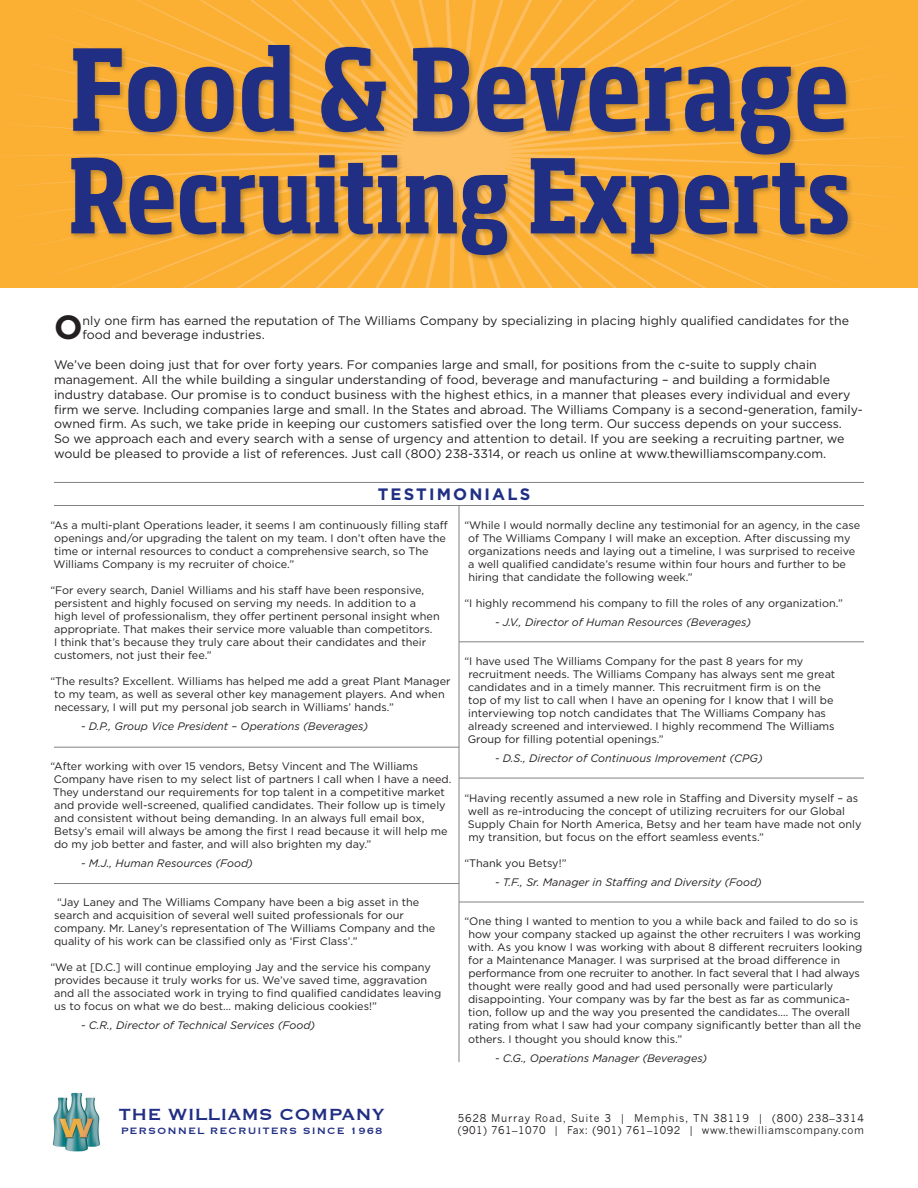
<style>
.page{position:relative;width:918px;height:1188px;background:#fff}
.page>*{position:absolute;margin:0;border:0;box-sizing:border-box;transform-origin:0 0}
.t1{font:700 condensed 111px "Soho Std";letter-spacing:.005em;color:#202e84}
.t2{font:700 condensed 101.25px "Soho Std";color:#202e84}
.t3{font:700 33.6px "Gotham";color:#231f20}
.t4{font:21px "Copperplate";color:#202e84}
.t5{font:700 16.5px "Gotham";letter-spacing:.13em;color:#202e84}
.t6{font:12.3px/14.9px "Gotham";color:#231f20}
.t7{font:12px "Copperplate";letter-spacing:.08em;color:#202e84}
.t8{font:10.8px/13px "Gotham";color:#231f20}
.t9{font:italic 10.8px "Gotham";color:#231f20}
.t10{font:10.5px "News Gothic";letter-spacing:.045em;color:#231f20}
.t11{font:10.5px "News Gothic";letter-spacing:.07em;color:#231f20}
</style>
<div class="page">
<svg style="left:0;top:0;width:918px;height:288px;background:#fbb036"></svg>
<div style="left:69px;top:43px;width:785px;height:219px;background:#231f20;opacity:.3"></div>
<img style="left:52px;top:1092px;width:48px;height:60px">
<hr style="left:54px;top:747px;width:405px;height:1px;background:#808285">
<hr style="left:54px;top:883px;width:405px;height:1px;background:#808285">
<hr style="left:459px;top:641px;width:405px;height:1px;background:#808285">
<hr style="left:54px;top:505px;width:810px;height:1px;background:#808285">
<hr style="left:54px;top:482px;width:810px;height:1px;background:#808285">
<hr style="left:459px;top:778px;width:405px;height:1px;background:#808285">
<hr style="left:459px;top:902px;width:405px;height:1px;background:#808285">
<hr style="left:459px;top:505px;width:1px;height:557px;background:#808285">
<p class="t1" style="left:70px;top:19px;width:780px">Food &amp; Beverage</p>
<p class="t2" style="left:68px;top:131px;width:784px">Recruiting Experts</p>
<p class="t3" style="left:54px;top:308px;width:30px">O</p>
<p class="t6" style="left:83px;top:313px;width:768px">nly one firm has earned the reputation of The Williams Company by specializing in placing highly qualified candidates for the food and beverage industries.</p>
<p class="t6" style="left:54px;top:357px;width:810px">We’ve been doing just that for over forty years. For companies large and small, for positions from the c-suite to supply chain management. All the while building a singular understanding of food, beverage and manufacturing – and building a formidable industry database. Our promise is to conduct business with the highest ethics, in a manner that pleases every individual and every firm we serve. Including companies large and small. In the States and abroad. The Williams Company is a second-generation, family&shy;owned firm. As such, we take pride in keeping our customers satisfied over the long term. Our success depends on your success.<br>So we approach each and every search with a sense of urgency and attention to detail. If you are seeking a recruiting partner, we would be pleased to provide a list of references. Just call (800) 238-3314, or reach us online at www.thewilliamscompany.com.</p>
<p class="t5" style="left:378px;top:484px;width:154px">TESTIMONIALS</p>
<p class="t8" style="left:50px;top:518px;width:399px">“As a multi-plant Operations leader, it seems I am continuously filling staff openings and/or upgrading the talent on my team. I don’t often have the time or internal resources to conduct a comprehensive search, so The Williams Company is my recruiter of choice.”</p>
<p class="t8" style="left:54px;top:583px;width:387px;text-indent:-4px">“For every search, Daniel Williams and his staff have been responsive, persistent and highly focused on serving my needs. In addition to a high level of professionalism, they offer pertinent personal insight when appropriate. That makes their service more valuable than competitors.<br>I think that’s because they truly care about their candidates and their customers, not just their fee.”</p>
<p class="t8" style="left:54px;top:675px;width:398px;text-indent:-4px">“The results? Excellent. Williams has helped me add a great Plant Manager to my team, as well as several other key management players. And when necessary, I will put my personal job search in Williams’ hands.”</p>
<p class="t9" style="left:81px;top:721px;width:289px">- D.P., Group Vice President – Operations (Beverages)</p>
<p class="t8" style="left:50px;top:759px;width:403px">“After working with over 15 vendors, Betsy Vincent and The Williams Company have risen to my select list of partners I call when I have a need.<br>They understand our requirements for top talent in a competitive market and provide well-screened, qualified candidates. Their follow up is timely and consistent without being demanding. In an always full email box, Betsy’s email will always be among the first I read because it will help me do my job better and faster, and will also brighten my day.”</p>
<p class="t9" style="left:81px;top:857px;width:173px">- M.J., Human Resources (Food)</p>
<p class="t8" style="left:54px;top:895px;width:383px">“Jay Laney and The Williams Company have been a big asset in the search and acquisition of several well suited professionals for our company. Mr. Laney’s representation of The Williams Company and the quality of his work can be classified only as ‘First Class’.”</p>
<p class="t8" style="left:54px;top:961px;width:389px;text-indent:-4px">“We at [D.C.] will continue employing Jay and the service his company provides because it truly works for us. We’ve saved time, aggravation and all the associated work in trying to find qualified candidates leaving us to focus on what we do best… making delicious cookies!”</p>
<p class="t9" style="left:81px;top:1020px;width:236px">- C.R., Director of Technical Services (Food)</p>
<p class="t8" style="left:468px;top:518px;width:394px;text-indent:-4px">“While I would normally decline any testimonial for an agency, in the case of The Williams Company I will make an exception. After discussing my organizations needs and laying out a timeline, I was surprised to receive a well qualified candidate’s resume within four hours and further to be hiring that candidate the following week.”</p>
<p class="t8" style="left:464px;top:596px;width:380px">“I highly recommend his company to fill the roles of any organization.”</p>
<p class="t9" style="left:495px;top:616px;width:258px">- J.V., Director of Human Resources (Beverages)</p>
<p class="t8" style="left:468px;top:655px;width:369px;text-indent:-3px">“I have used The Williams Company for the past 8 years for my recruitment needs. The Williams Company has always sent me great candidates and in a timely manner. This recruitment firm is on the top of my list to call when I have an opening for I know that I will be interviewing top notch candidates that The Williams Company has already screened and interviewed. I highly recommend The Williams Group for filling potential openings.”</p>
<p class="t9" style="left:495px;top:753px;width:269px">- D.S., Director of Continuous Improvement (CPG)</p>
<p class="t8" style="left:468px;top:791px;width:395px;text-indent:-3px">“Having recently assumed a new role in Staffing and Diversity myself – as well as re-introducing the concept of utilizing recruiters for our Global Supply Chain for North America, Betsy and her team have made not only my transition, but focus on the effort seamless events.”</p>
<p class="t8" style="left:464px;top:856px;width:104px">“Thank you Betsy!”</p>
<p class="t9" style="left:495px;top:876px;width:268px">- T.F., Sr. Manager in Staffing and Diversity (Food)</p>
<p class="t8" style="left:468px;top:915px;width:396px;text-indent:-3px">“One thing I wanted to mention to you a while back and failed to do so is how your company stacked up against the other recruiters I was working with. As you know I was working with about 8 different recruiters looking for a Maintenance Manager. I was surprised at the broad difference in performance from one recruiter to another. In fact several that I had always thought were really good and had used personally were particularly disappointing. Your company was by far the best as far as communica&shy;tion, follow up and the way you presented the candidates.… The overall rating from what I saw had your company significantly better than all the others. I thought you should know this.”</p>
<p class="t9" style="left:495px;top:1052px;width:214px">- C.G., Operations Manager (Beverages)</p>
<p class="t4" style="left:118px;top:1101px;width:268px">THE WILLIAMS COMPANY</p>
<p class="t7" style="left:121px;top:1123px;width:263px">PERSONNEL RECRUITERS SINCE 1968</p>
<p class="t11" style="left:458px;top:1112px;width:408px">5628 Murray Road, Suite 3 | Memphis, TN 38119 | (800) 238–3314</p>
<p class="t10" style="left:458px;top:1124px;width:408px">(901) 761–1070 | Fax: (901) 761–1092 | www.thewilliamscompany.com</p>
</div>
